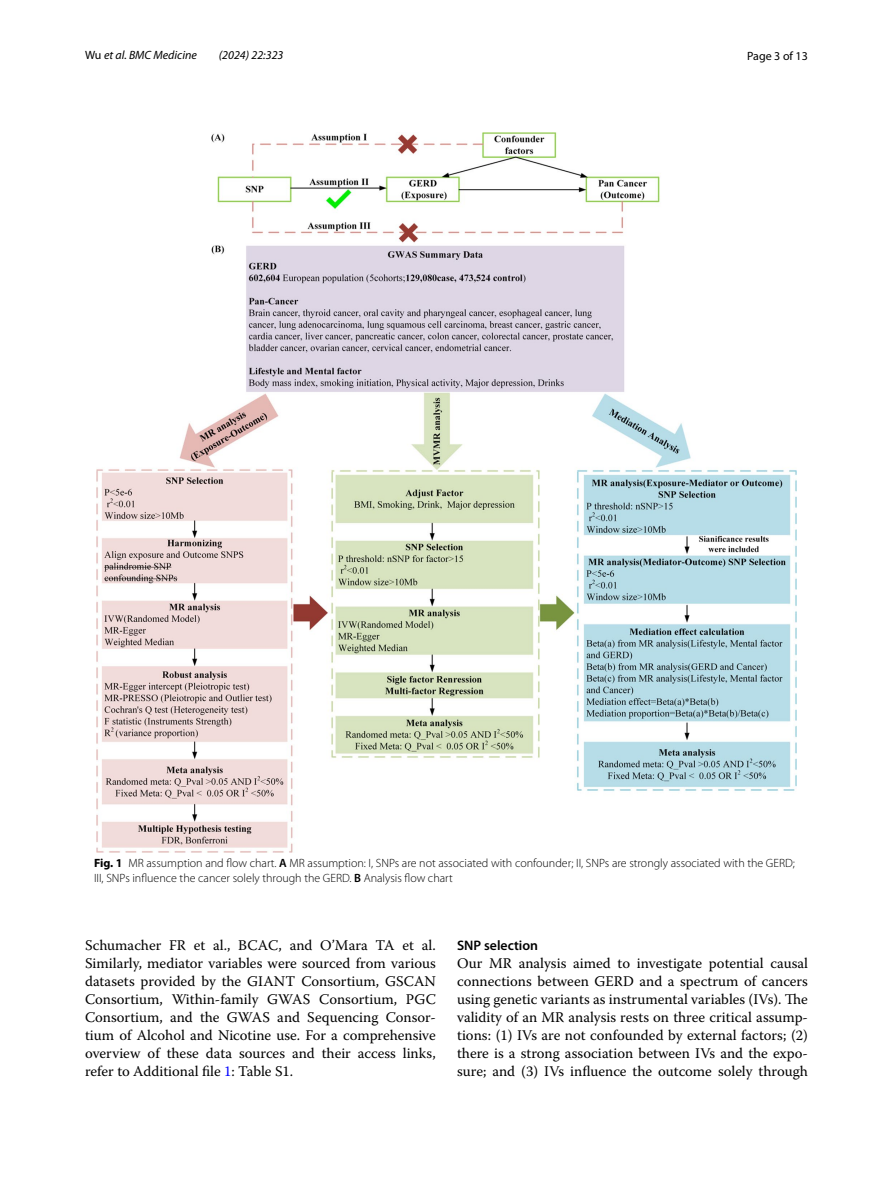
<style>
.page{position:relative;width:893px;height:1187px;background:#fff}
.page>*{position:absolute;margin:0;border:0;box-sizing:border-box;transform-origin:0 0}
.t1{font:14.7px/18px "Warnock Pro";color:#000;text-align:justify}
.t2{font:600 13.8px "Myriad Pro";color:#000}
.t3{font:300 12px/15px "Myriad Pro";color:#000}
.t4{font:italic 12px "Myriad Pro";color:#000}
.t5{font:12px "Myriad Pro";color:#000}
.s1{font-style:normal}
.s2{font-weight:700}
.s3{font-weight:600}
.s4{color:#00f}
</style>
<div class="page">
<img style="left:96px;top:133px;width:701px;height:719px">
<p class="t4" style="left:85px;top:48px;width:113px"><span class="s1">Wu</span> et al. BMC Medicine</p>
<p class="t4" style="left:219px;top:48px;width:66px">(2024) 22:323</p>
<p class="t5" style="left:747px;top:48px;width:62px">Page 3 of 13</p>
<p class="t3" style="left:94px;top:856px;width:702px"><span class="s2">Fig. 1</span> MR assumption and flow chart. <span class="s3">A</span> MR assumption: I, SNPs are not associated with confounder; II, SNPs are strongly associated with the GERD;<br>III, SNPs influence the cancer solely through the GERD. <span class="s3">B</span> Analysis flow chart</p>
<p class="t1" style="left:85px;top:936px;width:352px">Schumacher FR et al., BCAC, and O’Mara TA et al.<br>Similarly, mediator variables were sourced from various datasets provided by the GIANT Consortium, GSCAN Consortium, Within-family GWAS Consortium, PGC Consortium, and the GWAS and Sequencing Consor&shy;tium of Alcohol and Nicotine use. For a comprehensive overview of these data sources and their access links, refer to Additional file <span class="s4">1</span>: Table S1.</p>
<p class="t2" style="left:457px;top:936px;width:83px">SNP selection</p>
<p class="t1" style="left:457px;top:953px;width:352px">Our MR analysis aimed to investigate potential causal connections between GERD and a spectrum of cancers using genetic variants as instrumental variables (IVs). The validity of an MR analysis rests on three critical assump&shy;tions: (1) IVs are not confounded by external factors; (2) there is a strong association between IVs and the expo&shy;sure; and (3) IVs influence the outcome solely through</p>
</div>
